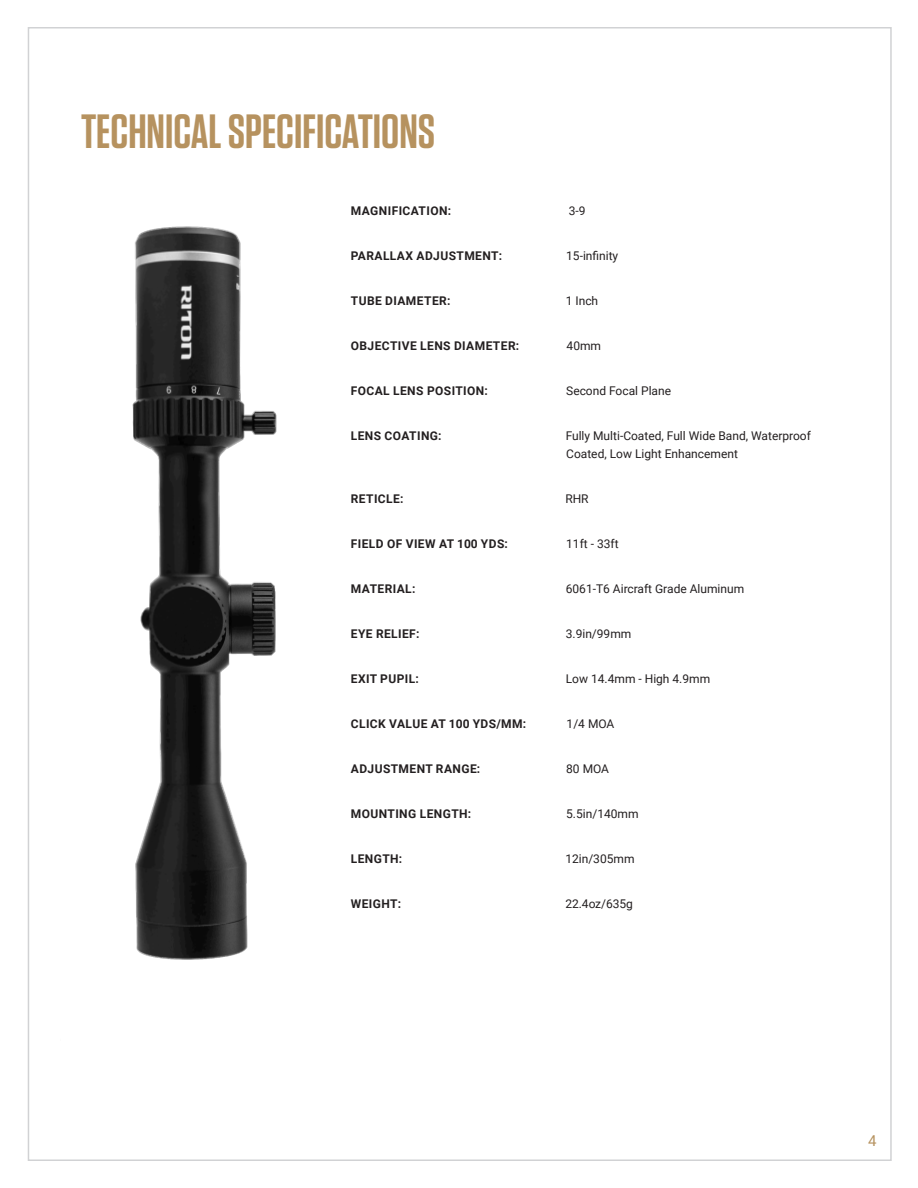
<style>
.page{position:relative;width:918px;height:1188px;background:#fff}
.page>*{position:absolute;margin:0;border:0;box-sizing:border-box;transform-origin:0 0}
.t1{font:600 48px "Tungsten";color:#b6925f}
.t2{font:15px "Roboto";color:#b6925f}
._25{font:700 12px "Roboto";letter-spacing:.035em;color:#231f20}
._25-2{font:12px/18px "Roboto";color:#231f20}
</style>
<div class="page">
<img style="left:132px;top:226px;width:145px;height:734px">
<p class="t1" style="left:81px;top:106px;width:356px">TECHNICAL SPECIFICATIONS</p>
<p class="_25" style="left:351px;top:203px;width:102px">MAGNIFICATION:</p>
<p class="_25-2" style="left:569px;top:202px;width:18px">3-9</p>
<p class="_25" style="left:351px;top:248px;width:153px">PARALLAX ADJUSTMENT:</p>
<p class="_25-2" style="left:566px;top:247px;width:54px">15-infinity</p>
<p class="_25" style="left:351px;top:293px;width:101px">TUBE DIAMETER:</p>
<p class="_25-2" style="left:566px;top:292px;width:34px">1 Inch</p>
<p class="_25" style="left:351px;top:338px;width:170px">OBJECTIVE LENS DIAMETER:</p>
<p class="_25-2" style="left:567px;top:337px;width:36px">40mm</p>
<p class="_25" style="left:351px;top:383px;width:139px">FOCAL LENS POSITION:</p>
<p class="_25-2" style="left:566px;top:382px;width:106px">Second Focal Plane</p>
<p class="_25" style="left:351px;top:428px;width:92px">LENS COATING:</p>
<p class="_25-2" style="left:566px;top:427px;width:247px">Fully Multi-Coated, Full Wide Band, Waterproof<br>Coated, Low Light Enhancement</p>
<p class="_25" style="left:351px;top:491px;width:54px">RETICLE:</p>
<p class="_25-2" style="left:565px;top:490px;width:25px">RHR</p>
<p class="_25" style="left:351px;top:536px;width:159px">FIELD OF VIEW AT 100 YDS:</p>
<p class="_25-2" style="left:566px;top:535px;width:54px">11ft - 33ft</p>
<p class="_25" style="left:351px;top:581px;width:66px">MATERIAL:</p>
<p class="_25-2" style="left:566px;top:580px;width:180px">6061-T6 Aircraft Grade Aluminum</p>
<p class="_25" style="left:351px;top:626px;width:70px">EYE RELIEF:</p>
<p class="_25-2" style="left:566px;top:625px;width:67px">3.9in/99mm</p>
<p class="_25" style="left:351px;top:671px;width:70px">EXIT PUPIL:</p>
<p class="_25-2" style="left:566px;top:670px;width:146px">Low 14.4mm - High 4.9mm</p>
<p class="_25" style="left:351px;top:716px;width:177px">CLICK VALUE AT 100 YDS/MM:</p>
<p class="_25-2" style="left:567px;top:715px;width:49px">1/4 MOA</p>
<p class="_25" style="left:351px;top:761px;width:131px">ADJUSTMENT RANGE:</p>
<p class="_25-2" style="left:566px;top:760px;width:44px">80 MOA</p>
<p class="_25" style="left:351px;top:806px;width:122px">MOUNTING LENGTH:</p>
<p class="_25-2" style="left:566px;top:805px;width:74px">5.5in/140mm</p>
<p class="_25" style="left:351px;top:851px;width:53px">LENGTH:</p>
<p class="_25-2" style="left:565px;top:850px;width:71px">12in/305mm</p>
<p class="_25" style="left:351px;top:896px;width:52px">WEIGHT:</p>
<p class="_25-2" style="left:565px;top:895px;width:69px">22.4oz/635g</p>
<p class="t2" style="left:868px;top:1130px;width:10px">4</p>
</div>
